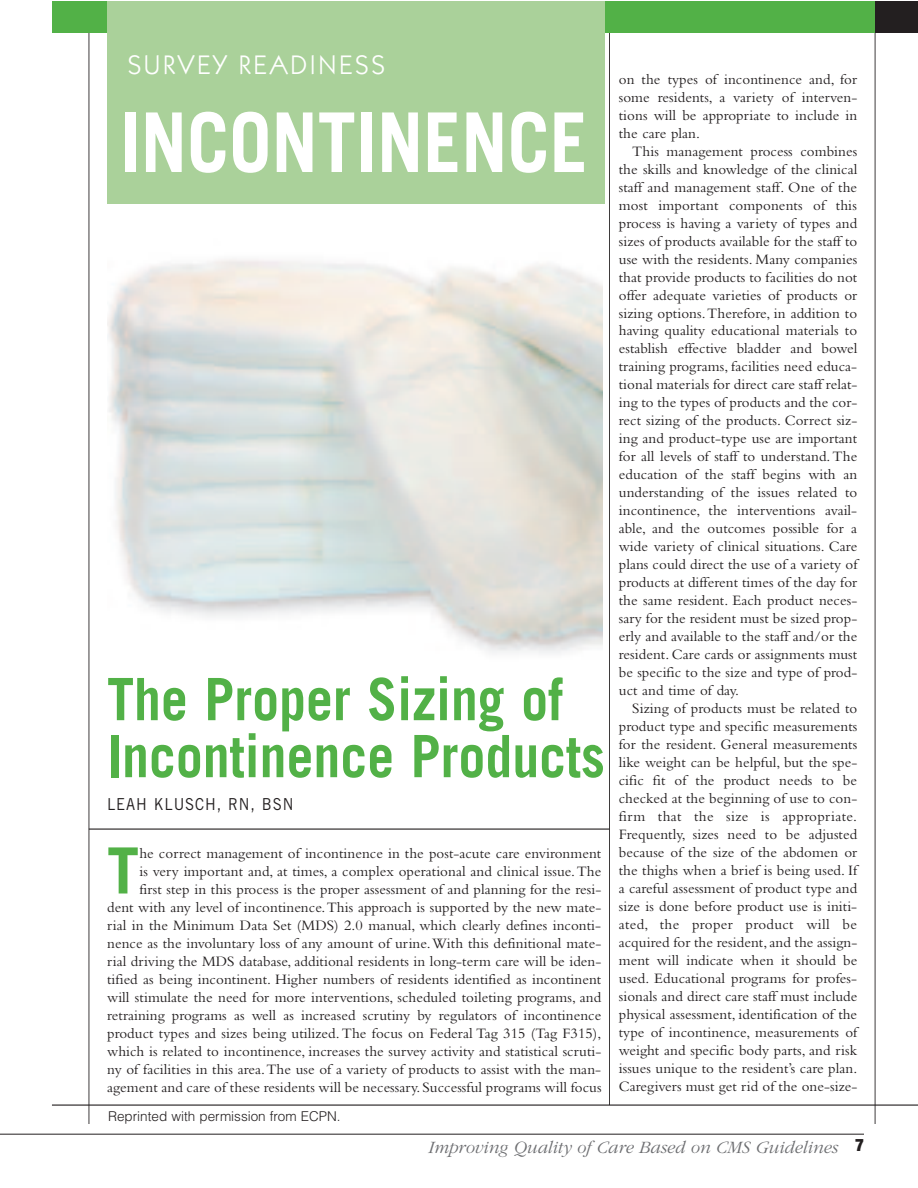
<style>
.page{position:relative;width:918px;height:1188px;background:#fff}
.page>*{position:absolute;margin:0;border:0;box-sizing:border-box;transform-origin:0 0}
.t1{font:700 82.5px "Trade Gothic";color:#fff;scale:.92 1}
.t2{font:700 63.75px "Trade Gothic";color:#52b147}
.t3{font:700 58.5px/57px "Trade Gothic";color:#52b147;scale:.92 1}
.t4{font:27px "Itc Kabel";letter-spacing:.1em;color:#fff}
.t5{font:italic 300 18px "Garamond";color:#6c6d70}
.t6{font:16.5px "Trade Gothic";letter-spacing:.06em;color:#231f20;scale:.9 1}
.t7{font:15px/18px "Bembo";letter-spacing:.005em;color:#231f20;text-align:justify}
.t8{font:300 13.5px "Helvetica";color:#231f20}
.s1{font-family:"Sans Black Condensed DTC";font-weight:400;font-style:normal;color:#231f20}
</style>
<div class="page">
<hr style="left:609px;top:32px;width:1px;height:1073px;background:#231f20">
<hr style="left:89px;top:31px;width:1px;height:1093px;background:#231f20">
<hr style="left:875px;top:11px;width:1px;height:1113px;background:#231f20">
<div style="left:52px;top:2px;width:823px;height:31px;background:#52b147"></div>
<div style="left:875px;top:2px;width:43px;height:31px;background:#231f20"></div>
<hr style="left:52px;top:1105px;width:866px;height:1px;background:#231f20">
<div style="left:107px;top:2px;width:497px;height:202px;background:#aad19a"></div>
<hr style="left:89px;top:829px;width:520px;height:1px;background:#231f20">
<hr style="left:0;top:1134px;width:864px;height:1px;background:#231f20">
<h3 class="t4" style="left:128px;top:54px;width:259px">SURVEY READINESS</h3>
<h1 class="t1" style="left:120px;top:112px;width:510px">INCONTINENCE</h1>
<h3 class="t3" style="left:107px;top:676px;width:543px">The Proper Sizing of<br>Incontinence Products</h3>
<p class="t6" style="left:107px;top:798px;width:209px">LEAH KLUSCH, RN, BSN</p>
<h2 class="t2" style="left:107px;top:847px;width:33px">T</h2>
<p class="t7" style="left:107px;top:845px;width:496px;text-align:right">he correct management of incontinence in the post-acute care environment<br>is very important and, at times, a complex operational and clinical issue.The<br>first step in this process is the proper a se sment of and pla ning for the resi-<br>dent with any level of incontinence.This approach is supported by the new mate&shy;rial in the Minimum Data Set (MDS) 2.0 manual, which clearly defines inconti&shy;nence as the involuntary loss of any amount of urine.With this definitional mate&shy;rial driving the MDS database, a ditional residents in long-term care will be iden&shy;tified as being incontinent. Higher numbers of residents identified as incontinent will stimulate the need for more interventions, scheduled toileting programs, and retraining programs as we l as increased scrutiny by regulators of incontinence product types and sizes being utilized. The focus on Federal Tag 315 (Tag F315), which is related to incontinence, increases the survey activity and statistical scruti&shy;ny of facilities in this area.The use of a variety of products to assist with the man&shy;agement and care of these residents will be necessary. Succe sful programs will focus</p>
<p class="t8" style="left:108px;top:1111px;width:234px">Reprinted with permission from ECPN.</p>
<p class="t7" style="left:619px;top:71px;width:240px">on the types of incontinence and, for some residents, a variety of interven&shy;tions will be appropriate to include in he care plan.</p>
<p class="t7" style="left:632px;top:143px;width:226px">This management process combines</p>
<p class="t7" style="left:619px;top:161px;width:240px">the ski ls and knowledge of the clinical</p>
<p class="t7" style="left:619px;top:179px;width:240px">staff and management staff. One of the</p>
<p class="t7" style="left:619px;top:197px;width:240px">most important components of this</p>
<p class="t7" style="left:619px;top:215px;width:240px">process is having a variety of types and</p>
<p class="t7" style="left:627px;top:233px;width:231px">zes of products available for the staff to</p>
<p class="t7" style="left:619px;top:251px;width:240px">use with the residents. Many companies</p>
<p class="t7" style="left:619px;top:269px;width:240px">that provide products to facilities do not</p>
<p class="t7" style="left:619px;top:287px;width:240px">offer adequate varieties of products or</p>
<p class="t7" style="left:627px;top:305px;width:231px">zing options.Therefore, in addition to</p>
<p class="t7" style="left:619px;top:323px;width:240px">having quality educational materials to</p>
<p class="t7" style="left:625px;top:341px;width:233px">stablish effective bladder and bowel</p>
<p class="t7" style="left:619px;top:359px;width:240px">training programs, facilities need educa-</p>
<p class="t7" style="left:619px;top:377px;width:240px">tional materials for direct care staff relat-</p>
<p class="t7" style="left:619px;top:395px;width:240px">ing to the types of products and the cor-</p>
<p class="t7" style="left:619px;top:413px;width:240px">rect sizing of the products. Correct siz-</p>
<p class="t7" style="left:619px;top:431px;width:240px">ing and product-type use are important</p>
<p class="t7" style="left:619px;top:449px;width:240px">for a l levels of staff to understand.The</p>
<p class="t7" style="left:619px;top:467px;width:240px">education of the staff begins with an</p>
<p class="t7" style="left:619px;top:485px;width:240px">understanding of the issues related to</p>
<p class="t7" style="left:619px;top:503px;width:240px">incontinence, the interventions avail-</p>
<p class="t7" style="left:619px;top:521px;width:240px">able, and the outcomes possible for a</p>
<p class="t7" style="left:619px;top:539px;width:240px">wide variety of clinical situations. Care</p>
<p class="t7" style="left:619px;top:557px;width:242px">plans could direct the use of a variety of</p>
<p class="t7" style="left:619px;top:575px;width:240px">products at different times of the day for</p>
<p class="t7" style="left:619px;top:593px;width:240px">the same resident. Each product neces-</p>
<p class="t7" style="left:619px;top:611px;width:240px">sary for the resident must be sized prop-</p>
<p class="t7" style="left:619px;top:629px;width:240px">erly and available to the staff and/or the</p>
<p class="t7" style="left:619px;top:647px;width:240px">resident. Care cards or a signments must</p>
<p class="t7" style="left:619px;top:665px;width:240px">be specific to the size and type of prod-</p>
<p class="t7" style="left:619px;top:683px;width:122px">uct and time of day.</p>
<p class="t7" style="left:632px;top:701px;width:226px">Sizing of products must be related to</p>
<p class="t7" style="left:619px;top:719px;width:240px">product type and specific measurements</p>
<p class="t7" style="left:619px;top:737px;width:240px">for the resident. General measurements</p>
<p class="t7" style="left:619px;top:755px;width:240px">like weight can be helpful, but the spe-</p>
<p class="t7" style="left:619px;top:773px;width:240px">cific fit of the product needs to be</p>
<p class="t7" style="left:625px;top:791px;width:233px">hecked at the beginning of use to con-</p>
<p class="t7" style="left:619px;top:809px;width:240px">firm that the size is appropriate.</p>
<p class="t7" style="left:619px;top:827px;width:240px">Frequently, sizes need to be adjusted</p>
<p class="t7" style="left:619px;top:845px;width:240px">because of the size of the abdomen or</p>
<p class="t7" style="left:619px;top:863px;width:242px">the thighs when a brief is being used. If</p>
<p class="t7" style="left:619px;top:881px;width:240px">a careful a se sment of product type and</p>
<p class="t7" style="left:627px;top:899px;width:231px">ze is done before product use is initi-</p>
<p class="t7" style="left:619px;top:917px;width:240px">ated, the proper product will be</p>
<p class="t7" style="left:619px;top:935px;width:240px">acquired for the resident, and the assign-</p>
<p class="t7" style="left:619px;top:953px;width:240px">ment will indicate when it should be</p>
<p class="t7" style="left:619px;top:971px;width:240px">used. Educational programs for profes-</p>
<p class="t7" style="left:619px;top:989px;width:240px">sionals and direct care staff must include</p>
<p class="t7" style="left:619px;top:1007px;width:240px">physical assessment, identification of the</p>
<p class="t7" style="left:619px;top:1025px;width:242px">type of incontinence, measurements of</p>
<p class="t7" style="left:619px;top:1043px;width:240px">weight and specific body parts, and risk</p>
<p class="t7" style="left:619px;top:1061px;width:240px">issues unique to the resident’s care plan.</p>
<p class="t7" style="left:619px;top:1079px;width:240px">Caregivers must get rid of the one-size-</p>
<p class="t5" style="left:429px;top:1136px;width:437px">Improving Quality of Care Based on CMS Guidelines <span class="s1">7</span></p>
</div>
